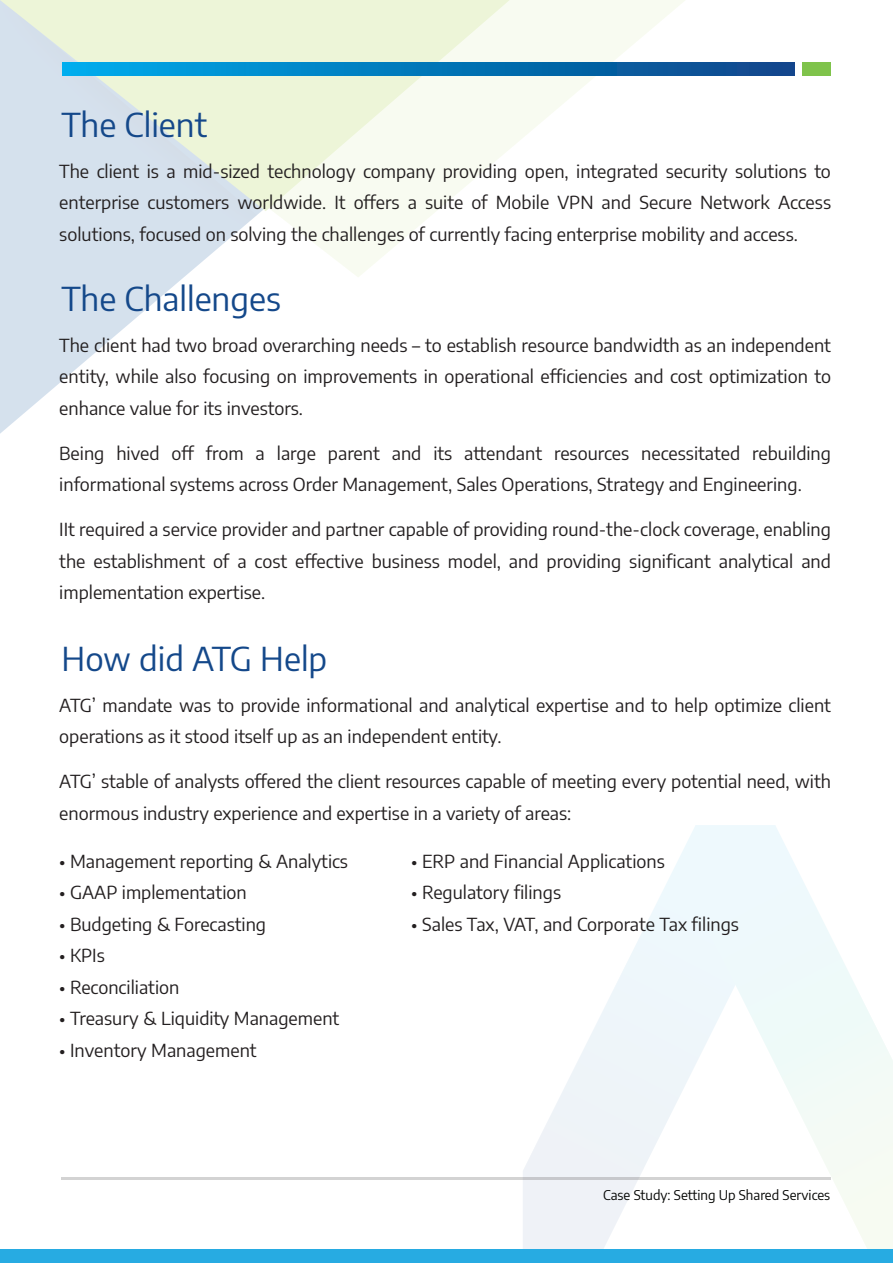
<style>
.page{position:relative;width:893px;height:1263px;background:#fff}
.page>*{position:absolute;margin:0;border:0;box-sizing:border-box;transform-origin:0 0}
.t1{font:33px "Encode Sans";color:#14488a}
.t2{font:18px/31.5px "Encode Sans";color:#231f20;text-align:justify}
.t3{font:13.5px "Encode Sans";color:#040503}
</style>
<div class="page">
<svg style="left:0;top:278px;width:183px;height:156px"></svg>
<svg style="left:0;top:0;width:685px;height:278px"></svg>
<svg style="left:0;top:0;width:510px;height:211px"></svg>
<svg style="left:523px;top:827px;width:172px;height:423px"></svg>
<svg style="left:695px;top:825px;width:198px;height:425px"></svg>
<div style="left:0;top:1250px;width:893px;height:13px;background:#27abe2"></div>
<svg style="left:62px;top:62px;width:732px;height:14px;background:#0377b9"></svg>
<div style="left:802px;top:62px;width:29px;height:14px;background:#7fc34b"></div>
<hr style="left:62px;top:1178px;width:769px;height:2px;background:#231f20">
<h1 class="t1" style="left:62px;top:101px;width:147px">The Client</h1>
<p class="t2" style="left:59px;top:154px;width:773px">The client is a mid-sized technology company providing open, integrated security solutions to enterprise customers worldwide. It offers a suite of Mobile VPN and Secure Network Access solutions, focused on solving the challenges of currently facing enterprise mobility and access.</p>
<h1 class="t1" style="left:62px;top:275px;width:221px">The Challenges</h1>
<p class="t2" style="left:59px;top:328px;width:773px">The client had two broad overarching needs – to establish resource bandwidth as an independent entity, while also focusing on improvements in operational efficiencies and cost optimization to enhance value for its investors.</p>
<p class="t2" style="left:59px;top:436px;width:773px">Being hived off from a large parent and its attendant resources necessitated rebuilding informational systems across Order Management, Sales Operations, Strategy and Engineering.</p>
<p class="t2" style="left:59px;top:513px;width:773px">IIt required a service provider and partner capable of providing round-the-clock coverage, enabling the establishment of a cost effective business model, and providing significant analytical and implementation expertise.</p>
<h1 class="t1" style="left:62px;top:635px;width:267px">How did ATG Help</h1>
<p class="t2" style="left:59px;top:688px;width:773px">ATG’ mandate was to provide informational and analytical expertise and to help optimize client operations as it stood itself up as an independent entity.</p>
<p class="t2" style="left:59px;top:765px;width:773px">ATG’ stable of analysts offered the client resources capable of meeting every potential need, with enormous industry experience and expertise in a variety of areas:</p>
<p class="t2" style="left:59px;top:844px;width:290px">• Management reporting &amp; Analytics</p>
<p class="t2" style="left:59px;top:876px;width:189px">• GAAP implementation</p>
<p class="t2" style="left:59px;top:907px;width:208px">• Budgeting &amp; Forecasting</p>
<p class="t2" style="left:59px;top:939px;width:47px">• KPIs</p>
<p class="t2" style="left:59px;top:970px;width:122px">• Reconciliation</p>
<p class="t2" style="left:59px;top:1002px;width:282px">• Treasury &amp; Liquidity Management</p>
<p class="t2" style="left:59px;top:1033px;width:199px">• Inventory Management</p>
<p class="t2" style="left:411px;top:844px;width:255px">• ERP and Financial Applications</p>
<p class="t2" style="left:411px;top:876px;width:151px">• Regulatory filings</p>
<p class="t2" style="left:411px;top:907px;width:329px">• Sales Tax, VAT, and Corporate Tax filings</p>
<p class="t3" style="left:603px;top:1185px;width:228px">Case Study: Setting Up Shared Services</p>
</div>
